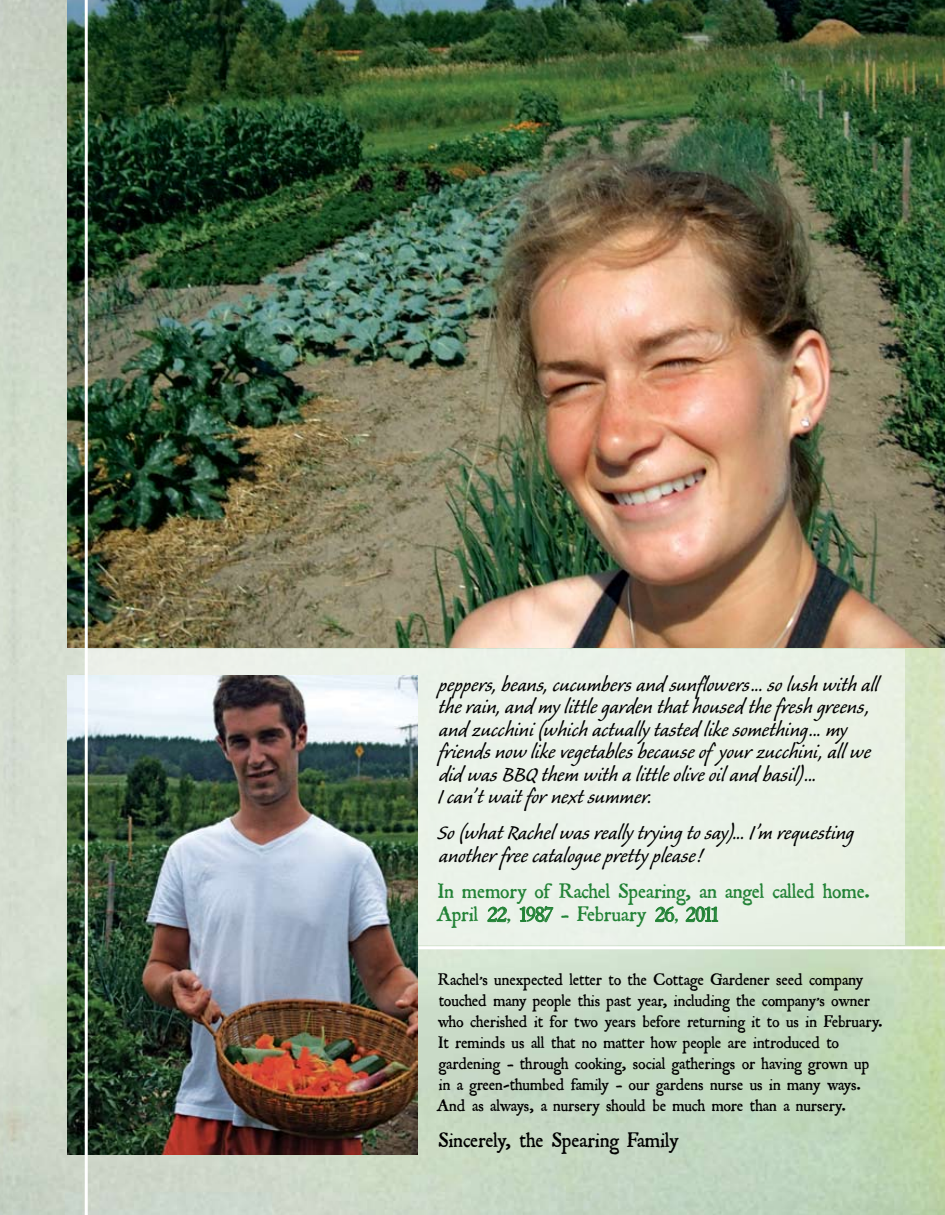
<style>
.page{position:relative;width:945px;height:1215px;background:#fff}
.page>*{position:absolute;margin:0;border:0;box-sizing:border-box;transform-origin:0 0}
.t1{font:25.5px/22.5px "Caliban Std";letter-spacing:-.005em;color:#000}
.t2{font:22.5px/23.4px "Roman Antique";letter-spacing:.005em;color:#228236}
.t3{font:22.5px "Roman Antique";color:#000}
.t4{font:18px/21px "Roman Antique";color:#000}
.s1{font-family:"Old Style 1 HPLHS";font-size:19.5px}
</style>
<div class="page">
<img style="left:0;top:0;width:945px;height:1215px">
<div style="left:87px;top:650px;width:817px;height:295px;background:#eaf2e8"></div>
<svg style="left:488px;top:907px;width:19px;height:15px"></svg>
<svg style="left:520px;top:906px;width:33px;height:16px"></svg>
<svg style="left:655px;top:907px;width:19px;height:15px"></svg>
<svg style="left:686px;top:907px;width:32px;height:15px"></svg>
<img style="left:68px;top:0;width:877px;height:648px">
<img style="left:68px;top:675px;width:349px;height:479px">
<hr style="left:85px;top:0;width:3px;height:1215px;background:#fff">
<hr style="left:418px;top:946px;width:527px;height:3px;background:#fff">
<p class="t1" style="left:438px;top:674px;width:443px">peppers, beans, cucumbers and sunflowers... so lush with all the rain, and my little garden that housed the fresh greens, and zucchini (which actually tasted like something... my friends now like vegetables because of your zucchini, all we did was BBQ them with a little olive oil and basil)...<br>I can’t wait for next summer.</p>
<h1 class="t1" style="left:438px;top:823px;width:418px">So (what Rachel was really trying to say)... I’m requesting another free catalogue pretty please!</h1>
<p class="t2" style="left:437px;top:880px;width:434px">In memory of Rachel Spearing, an angel called home.<br>April <span class="s1">22, 1987</span> – February <span class="s1">26, 2011</span></p>
<p class="t4" style="left:437px;top:970px;width:447px">Rachel’s unexpected letter to the Cottage Gardener seed company touched many people this past year, including the company’s owner who cherished it for two years before returning it to us in February.<br>It reminds us all that no matter how people are introduced to gardening – through cooking, social gatherings or having grown up in a green-thumbed family – our gardens nurse us in many ways.<br>And as always, a nursery should be much more than a nursery.</p>
<p class="t3" style="left:439px;top:1127px;width:241px">Sincerely, the Spearing Family</p>
</div>
